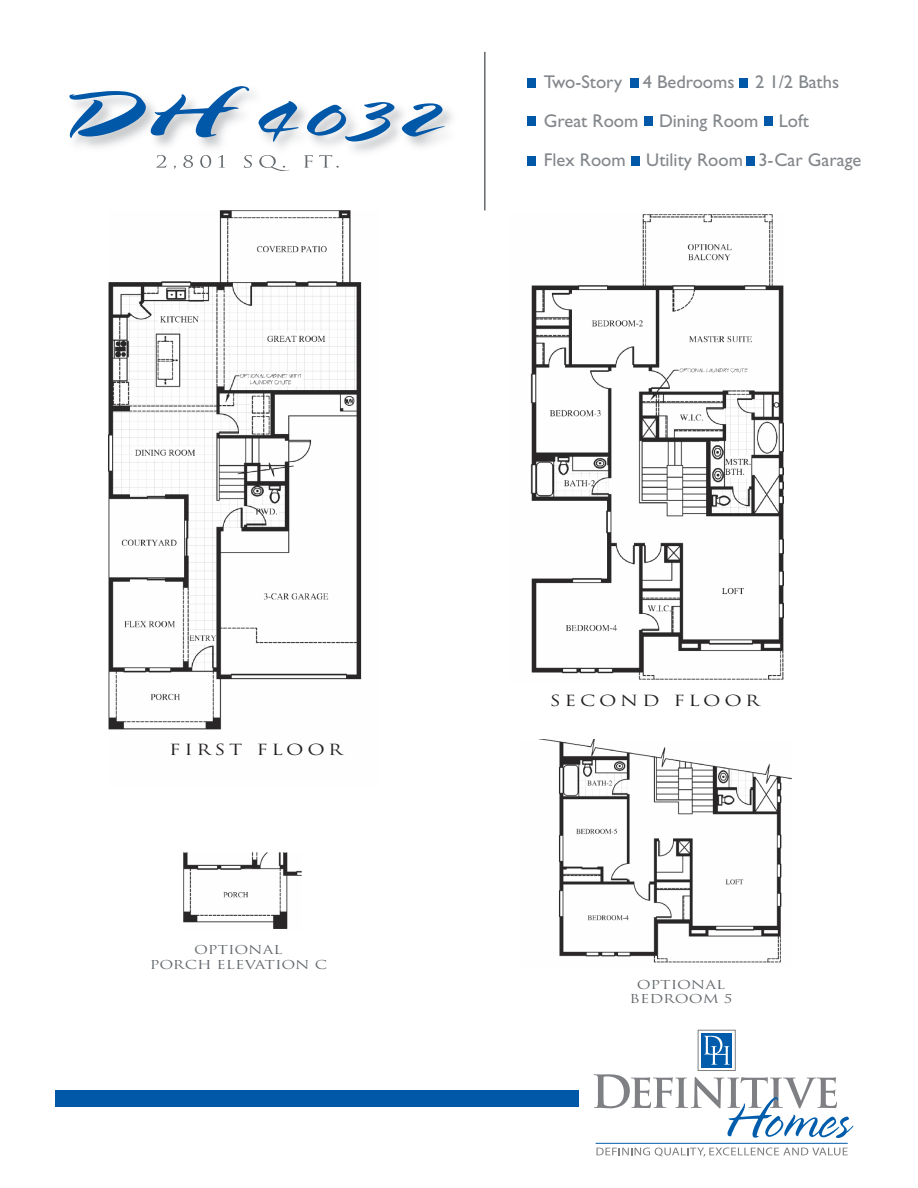
<style>
.page{position:relative;width:918px;height:1188px;background:#fff}
.page>*{position:absolute;margin:0;border:0;box-sizing:border-box;transform-origin:0 0}
.t1{font:69px "Spring LP";letter-spacing:.05em;color:#0157a8;scale:1.45 1}
.t2{font:18.45px/39px "Gill Sans";color:#83878b}
.t3{font:15px "Trajan";letter-spacing:.2em;color:#231f20;scale:1.27 1}
.t4{font:12px/14.4px "Trajan";color:#64696d;text-align:center;scale:1.27 1}
</style>
<div class="page">
<img style="left:108px;top:211px;width:254px;height:519px">
<img style="left:74px;top:87px;width:571px;height:81px">
<img style="left:156px;top:155px;width:150px;height:16px">
<div style="left:55px;top:1090px;width:524px;height:16px;background:#0157a8"></div>
<hr style="left:484px;top:52px;width:2px;height:158px;background:#64696d">
<div style="left:527px;top:78px;width:9px;height:9px;background:#0157a8"></div>
<div style="left:630px;top:78px;width:9px;height:9px;background:#0157a8"></div>
<div style="left:739px;top:78px;width:9px;height:9px;background:#0157a8"></div>
<div style="left:527px;top:157px;width:9px;height:9px;background:#0157a8"></div>
<div style="left:746px;top:157px;width:9px;height:9px;background:#0157a8"></div>
<div style="left:631px;top:157px;width:9px;height:9px;background:#0157a8"></div>
<div style="left:527px;top:116px;width:9px;height:9px;background:#0157a8"></div>
<div style="left:644px;top:116px;width:9px;height:9px;background:#0157a8"></div>
<div style="left:764px;top:116px;width:8px;height:9px;background:#0157a8"></div>
<svg style="left:593px;top:1074px;width:260px;height:64px"></svg>
<svg style="left:597px;top:1148px;width:251px;height:9px"></svg>
<hr style="left:596px;top:1143px;width:252px;height:1px;background:#015dab">
<div style="left:701px;top:1033px;width:31px;height:34px;background:#015dab"></div>
<svg style="left:704px;top:1036px;width:26px;height:29px"></svg>
<div style="left:698px;top:1030px;width:38px;height:41px;border:1px solid #7e8083"></div>
<img style="left:530px;top:214px;width:254px;height:466px">
<img style="left:183px;top:852px;width:118px;height:77px">
<img style="left:544px;top:740px;width:248px;height:223px">
<h1 class="t1" style="left:55px;top:74px;width:269px">DH 4032</h1>
<p class="t2" style="left:544px;top:64px;width:319px">Two-Story 4 Bedrooms 2 1/2 Baths<br>Great Room Dining Room Loft<br>Flex Room Utility Room 3-Car Garage</p>
<p class="t3" style="left:169px;top:741px;width:138px">FIRST FLOOR</p>
<p class="t4" style="left:150px;top:943px;width:141px">OPTIONAL<br>PORCH ELEVATION C</p>
<p class="t3" style="left:550px;top:692px;width:167px">SECOND FLOOR</p>
<p class="t4" style="left:630px;top:977px;width:83px">OPTIONAL<br>BEDROOM 5</p>
</div>
